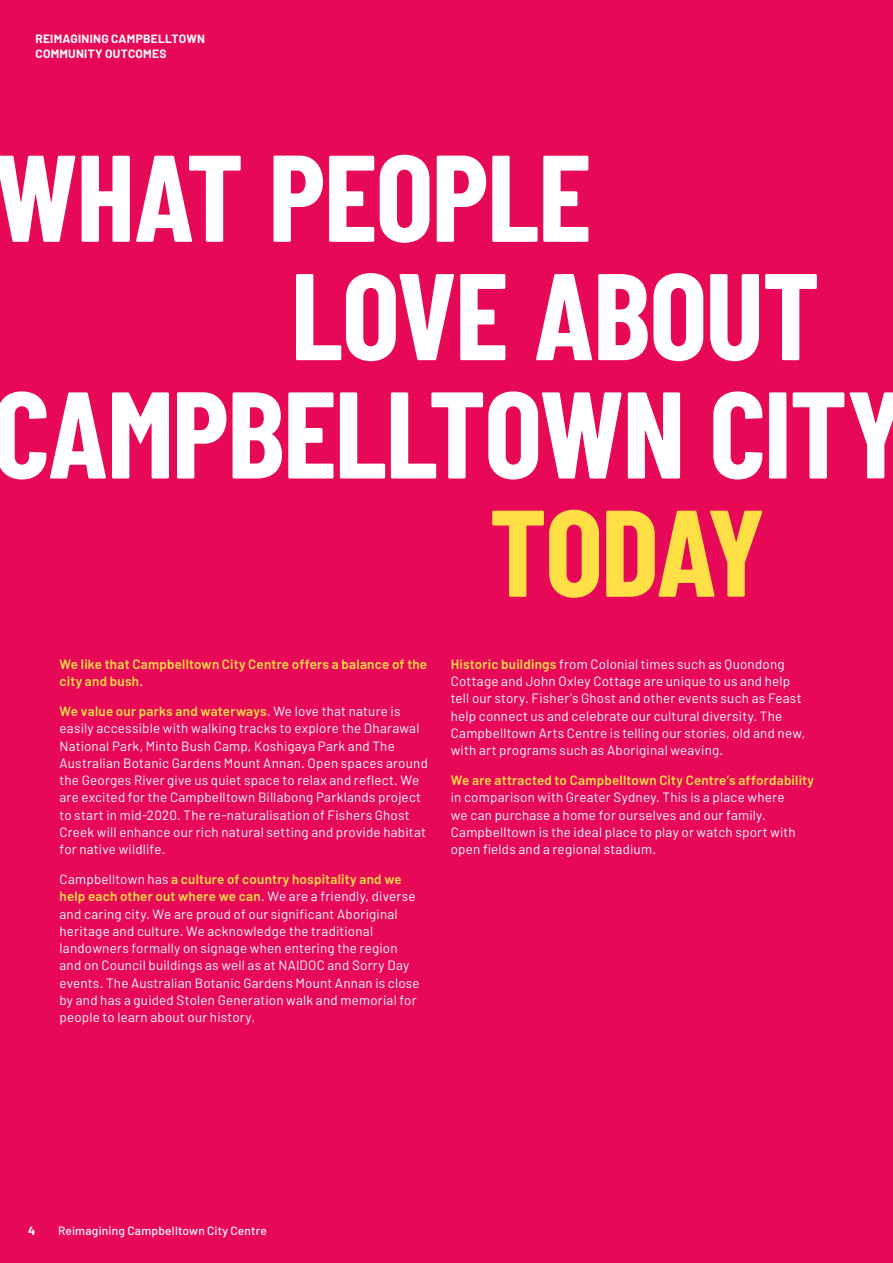
<style>
.page{position:relative;width:893px;height:1263px;background:#e70957}
.page>*{position:absolute;margin:0;border:0;box-sizing:border-box;transform-origin:0 0}
.t1{font:700 123px "Barlow Condensed";letter-spacing:-.015em;color:#fff}
.t2{font:700 123px "Barlow Condensed";letter-spacing:-.025em;color:#ffdf46}
.t3{font:13.5px/17.2px "Barlow";letter-spacing:.02em;color:#fff}
.t4{font:600 13.5px/17.2px "Barlow";letter-spacing:.015em;color:#ffdf46}
.t5{font:700 12px/15px "Barlow";letter-spacing:.02em;color:#fff}
.t6{font:500 12px "Barlow";letter-spacing:.015em;color:#fff}
.s1{font-weight:400;color:#fff}
.s2{font-weight:600;color:#ffdf46}
</style>
<div class="page">
<p class="t5" style="left:35px;top:31px;width:171px">REIMAGINING CAMPBELLTOWN<br>COMMUNITY OUTCOMES</p>
<h1 class="t1" style="left:-7px;top:121px;width:600px">WHAT PEOPLE</h1>
<h1 class="t1" style="left:291px;top:239px;width:531px">LOVE ABOUT</h1>
<h1 class="t1" style="left:-7px;top:358px;width:913px">CAMPBELLTOWN CITY</h1>
<h1 class="t2" style="left:489px;top:476px;width:277px">TODAY</h1>
<p class="t4" style="left:60px;top:655px;width:369px">We like that Campbelltown City Centre offers a balance of the city and bush<span class="s1">.</span></p>
<p class="t3" style="left:60px;top:702px;width:370px"><span class="s2">We value our parks and waterways</span>. We love that nature is easily accessible with walking tracks to explore the Dharawal National Park, Minto Bush Camp, Koshigaya Park and The Australian Botanic Gardens Mount Annan. Open spaces around the Georges River give us quiet space to relax and reflect. We are excited for the Campbelltown Billabong Parklands project to start in mid-2020. The re-naturalisation of Fishers Ghost Creek will enhance our rich natural setting and provide habitat for native wildlife.</p>
<p class="t3" style="left:60px;top:870px;width:362px">Campbelltown has <span class="s2">a culture of country hospitality and we help each other out where we can</span>. We are a friendly, diverse and caring city. We are proud of our significant Aboriginal heritage and culture. We acknowledge the traditional landowners formally on signage when entering the region and on Council buildings as well as at NAIDOC and Sorry Day events. The Australian Botanic Gardens Mount Annan is close by and has a guided Stolen Generation walk and memorial for people to learn about our history.</p>
<p class="t3" style="left:451px;top:655px;width:356px"><span class="s2">Historic buildings</span> from Colonial times such as Quondong Cottage and John Oxley Cottage are unique to us and help tell our story. Fisher’s Ghost and other events such as Feast help connect us and celebrate our cultural diversity. The Campbelltown Arts Centre is telling our stories, old and new, with art programs such as Aboriginal weaving.</p>
<p class="t4" style="left:451px;top:771px;width:365px">We are attracted to Campbelltown City Centre’s affordability</p>
<p class="t3" style="left:451px;top:789px;width:347px">in comparison with Greater Sydney. This is a place where we can purchase a home for ourselves and our family.<br>Campbelltown is the ideal place to play or watch sport with open fields and a regional stadium.</p>
<p class="t5" style="left:28px;top:1223px;width:9px">4</p>
<p class="t6" style="left:58px;top:1224px;width:210px">Reimagining Campbelltown City Centre</p>
</div>
